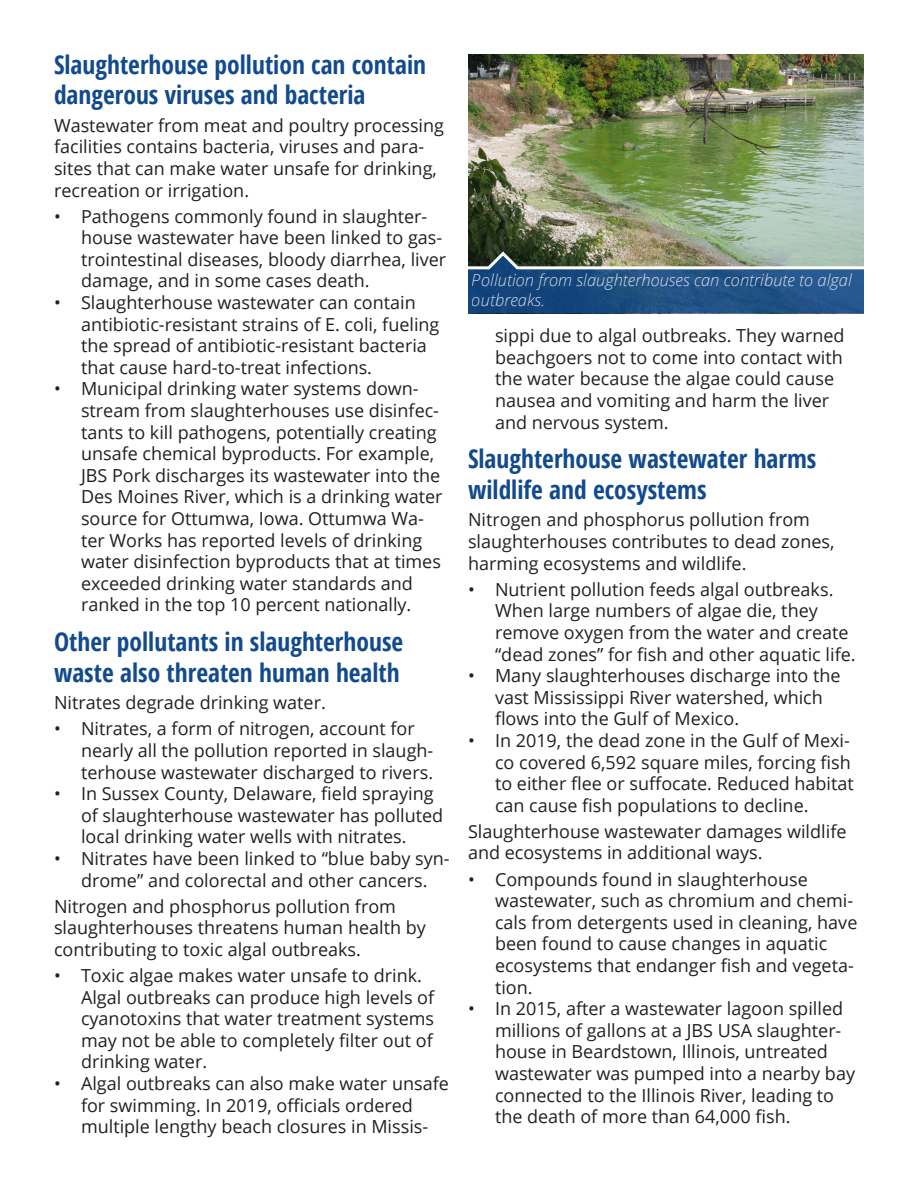
<style>
.page{position:relative;width:918px;height:1188px;background:#fff}
.page>*{position:absolute;margin:0;border:0;box-sizing:border-box;transform-origin:0 0}
.t1{font:700 25.5px/30.6px "Open Sans Condensed";color:#124a8e}
.t2{font:18px/21.6px "Open Sans";color:#231f20}
.t3{font:italic 300 16.5px/19.8px "Open Sans";color:#fff}
</style>
<div class="page">
<img style="left:468px;top:54px;width:395px;height:260px">
<svg style="left:468px;top:249px;width:396px;height:64px;background:#406583"></svg>
<p class="t1" style="left:54px;top:48px;width:374px">Slaughterhouse pollution can contain dangerous viruses and bacteria</p>
<p class="t2" style="left:54px;top:114px;width:392px">Wastewater from meat and poultry processing facilities contains bacteria, viruses and para&shy;sites that can make water unsafe for drinking, recreation or irrigation.</p>
<p class="t2" style="left:81px;top:205px;width:367px;text-indent:-27px">• Pathogens commonly found in slaughter&shy;house wastewater have been linked to gas&shy;trointestinal diseases, bloody diarrhea, liver damage, and in some cases death.</p>
<p class="t2" style="left:81px;top:291px;width:360px;text-indent:-27px">• Slaughterhouse wastewater can contain antibiotic-resistant strains of E. coli, fueling the spread of antibiotic-resistant bacteria that cause hard-to-treat infections.</p>
<p class="t2" style="left:81px;top:378px;width:363px;text-indent:-27px">• Municipal drinking water systems down&shy;stream from slaughterhouses use disinfec&shy;tants to kill pathogens, potentially creating unsafe chemical byproducts. For example, JBS Pork discharges its wastewater into the Des Moines River, which is a drinking water source for Ottumwa, Iowa. Ottumwa Wa&shy;ter Works has reported levels of drinking water disinfection byproducts that at times exceeded drinking water standards and ranked in the top 10 percent nationally.</p>
<p class="t1" style="left:54px;top:626px;width:351px">Other pollutants in slaughterhouse waste also threaten human health</p>
<p class="t2" style="left:54px;top:691px;width:273px">Nitrates degrade drinking water.</p>
<p class="t2" style="left:81px;top:718px;width:354px;text-indent:-27px">• Nitrates, a form of nitrogen, account for nearly all the pollution reported in slaugh&shy;terhouse wastewater discharged to rivers.</p>
<p class="t2" style="left:81px;top:782px;width:364px;text-indent:-27px">• In Sussex County, Delaware, field spraying of slaughterhouse wastewater has polluted local drinking water wells with nitrates.</p>
<p class="t2" style="left:54px;top:847px;width:397px;text-align:center">• Nitrates have been linked to “blue baby syn&shy;drome” and colorectal and other cancers.</p>
<p class="t2" style="left:54px;top:895px;width:373px">Nitrogen and phosphorus pollution from slaughterhouses threatens human health by contributing to toxic algal outbreaks.</p>
<p class="t2" style="left:81px;top:964px;width:355px;text-indent:-27px">• Toxic algae makes water unsafe to drink.<br>Algal outbreaks can produce high levels of cyanotoxins that water treatment systems may not be able to completely filter out of drinking water.</p>
<p class="t2" style="left:54px;top:1072px;width:396px;text-align:center">• Algal outbreaks can also make water unsafe for swimming. In 2019, officials ordered multiple lengthy beach closures in Missis-</p>
<p class="t3" style="left:472px;top:270px;width:381px">Pollution from slaughterhouses can contribute to algal outbreaks.</p>
<p class="t2" style="left:495px;top:324px;width:351px">sippi due to algal outbreaks. They warned beachgoers not to come into contact with the water because the algae could cause nausea and vomiting and harm the liver and nervous system.</p>
<p class="t1" style="left:468px;top:443px;width:350px">Slaughterhouse wastewater harms wildlife and ecosystems</p>
<p class="t2" style="left:468px;top:509px;width:368px">Nitrogen and phosphorus pollution from slaughterhouses contributes to dead zones, harming ecosystems and wildlife.</p>
<p class="t2" style="left:495px;top:578px;width:362px;text-indent:-27px">• Nutrient pollution feeds algal outbreaks.<br>When large numbers of algae die, they remove oxygen from the water and create “dead zones” for fish and other aquatic life.</p>
<p class="t2" style="left:495px;top:664px;width:347px;text-indent:-27px">• Many slaughterhouses discharge into the vast Mississippi River watershed, which flows into the Gulf of Mexico.</p>
<p class="t2" style="left:495px;top:729px;width:360px;text-indent:-27px">• In 2019, the dead zone in the Gulf of Mexi&shy;co covered 6,592 square miles, forcing fish to either flee or suffocate. Reduced habitat can cause fish populations to decline.</p>
<p class="t2" style="left:468px;top:820px;width:380px">Slaughterhouse wastewater damages wildlife and ecosystems in additional ways.</p>
<p class="t2" style="left:495px;top:868px;width:364px;text-indent:-27px">• Compounds found in slaughterhouse wastewater, such as chromium and chemi&shy;cals from detergents used in cleaning, have been found to cause changes in aquatic ecosystems that endanger fish and vegeta&shy;tion.</p>
<p class="t2" style="left:495px;top:997px;width:362px;text-indent:-27px">• In 2015, after a wastewater lagoon spilled millions of gallons at a JBS USA slaughter&shy;house in Beardstown, Illinois, untreated wastewater was pumped into a nearby bay connected to the Illinois River, leading to the death of more than 64,000 fish.</p>
</div>
